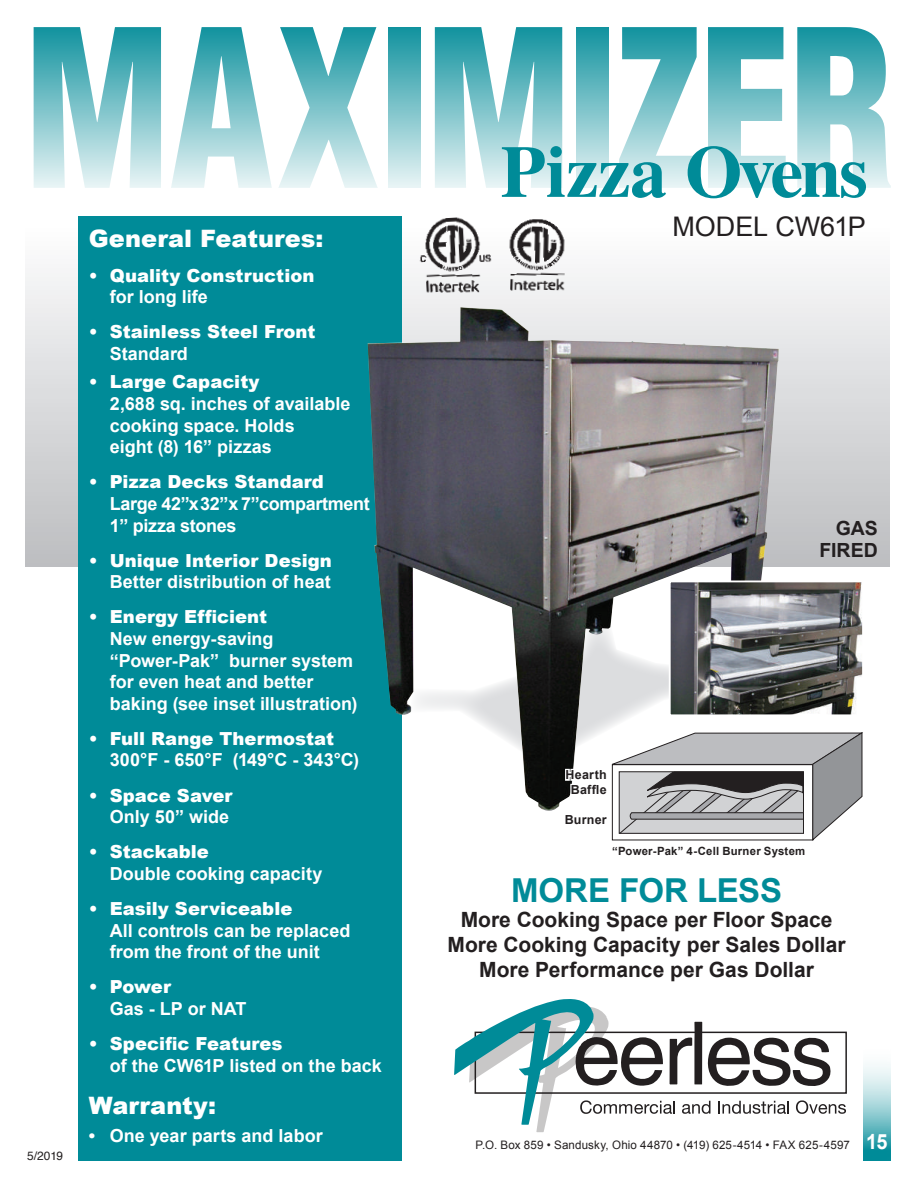
<style>
.page{position:relative;width:918px;height:1188px;background:#fff}
.page>*{position:absolute;margin:0;border:0;box-sizing:border-box;transform-origin:0 0}
.t1{font:900 condensed 214.35px "Helvetica";letter-spacing:-.01em;color:#008b98;scale:.87 1}
.t2{font:700 73.5px "Times";letter-spacing:-.02em;color:#008b98}
.t3{font:700 33px "Arial";color:#008b98}
.t4{font:27px "Arial";letter-spacing:-.005em;color:#231f20}
.t5{font:900 24px "Arial";color:#fff}
.t6{font:700 21px/25.2px "Arial";color:#231f20;text-align:center}
.t7{font:700 21px "Arial";color:#fff;scale:.95 1}
.t8{font:700 19.5px/22.5px "Arial";color:#231f20;text-align:center}
.t9{font:700 18px/21.6px "Arial";color:#fff}
.t10{font:900 18px "Arial";letter-spacing:.005em;color:#fff}
.t11{font:700 18px/21.6px "Arial";letter-spacing:-.02em;color:#fff}
.t12{font:700 12.45px/15px "Arial";letter-spacing:.02em;color:#231f20;text-align:center}
.t13{font:12px "Helvetica";color:#231f20}
.t14{font:11.7px "Arial";letter-spacing:.01em;color:#231f20}
.t15{font:700 11.4px "Arial";letter-spacing:.015em;color:#231f20}
</style>
<div class="page">
<svg style="left:454px;top:999px;width:392px;height:133px"></svg>
<div style="left:25px;top:189px;width:864px;height:378px;background:linear-gradient(to bottom,#fff,#bcbdc0)"></div>
<div style="left:78px;top:216px;width:324px;height:945px;background:#008b98"></div>
<img style="left:420px;top:216px;width:73px;height:78px">
<img style="left:505px;top:219px;width:65px;height:75px">
<img style="left:368px;top:307px;width:411px;height:504px">
<img style="left:672px;top:584px;width:189px;height:129px">
<div style="left:669px;top:581px;width:195px;height:135px;border:2px solid #fff"></div>
<svg style="left:863px;top:1064px;width:28px;height:97px;background:#86c7cd"></svg>
<svg style="left:563px;top:731px;width:300px;height:110px"></svg>
<h1 class="t1" style="left:24px;top:-24px;width:1000px">MAXIMIZER</h1>
<h2 class="t2" style="left:501px;top:102px;width:369px">Pizza Ovens</h2>
<p class="t13" style="left:27px;top:1146px;width:38px">5/2019</p>
<h3 class="t5" style="left:89px;top:221px;width:236px">General Features:</h3>
<p class="t10" style="left:89px;top:262px;width:227px">• Quality Construction</p>
<p class="t9" style="left:110px;top:287px;width:100px">for long life</p>
<p class="t10" style="left:89px;top:319px;width:228px">• Stainless Steel Front</p>
<p class="t9" style="left:110px;top:344px;width:80px">Standard</p>
<p class="t10" style="left:89px;top:369px;width:172px">• Large Capacity</p>
<p class="t9" style="left:110px;top:394px;width:242px">2,688 sq. inches of available cooking space. Holds<br>eight (8) 16” pizzas</p>
<p class="t10" style="left:89px;top:469px;width:237px">• Pizza Decks Standard</p>
<p class="t11" style="left:110px;top:493px;width:261px">Large 42” x 32” x 7”compartment<br>1” pizza stones</p>
<p class="t10" style="left:89px;top:547px;width:245px">• Unique Interior Design</p>
<p class="t9" style="left:110px;top:572px;width:222px">Better distribution of heat</p>
<p class="t10" style="left:89px;top:604px;width:180px">• Energy Efficient</p>
<p class="t9" style="left:110px;top:628px;width:249px">New energy-saving “Power-Pak” burner system for even heat and better baking (see inset illustration)</p>
<p class="t10" style="left:89px;top:725px;width:247px">• Full Range Thermostat</p>
<p class="t9" style="left:110px;top:750px;width:251px">300°F - 650°F (149°C - 343°C)</p>
<p class="t10" style="left:89px;top:782px;width:145px">• Space Saver</p>
<p class="t9" style="left:110px;top:807px;width:121px">Only 50” wide</p>
<p class="t10" style="left:89px;top:839px;width:122px">• Stackable</p>
<p class="t9" style="left:110px;top:863px;width:214px">Double cooking capacity</p>
<p class="t10" style="left:89px;top:895px;width:205px">• Easily Serviceable</p>
<p class="t9" style="left:110px;top:920px;width:242px">All controls can be replaced from the front of the unit</p>
<p class="t10" style="left:89px;top:974px;width:84px">• Power</p>
<p class="t9" style="left:110px;top:998px;width:138px">Gas - LP or NAT</p>
<p class="t10" style="left:89px;top:1030px;width:195px">• Specific Features</p>
<p class="t9" style="left:110px;top:1055px;width:274px">of the CW61P listed on the back</p>
<h3 class="t5" style="left:89px;top:1088px;width:129px">Warranty:</h3>
<p class="t9" style="left:89px;top:1126px;width:235px">• One year parts and labor</p>
<h3 class="t4" style="left:672px;top:208px;width:195px">Model CW61P</h3>
<p class="t8" style="left:819px;top:518px;width:57px">Gas<br>Fired</p>
<p class="t12" style="left:566px;top:768px;width:43px">Hearth<br>Baffle</p>
<p class="t12" style="left:565px;top:813px;width:44px">Burner</p>
<p class="t15" style="left:612px;top:844px;width:195px">“Power-Pak” 4-Cell Burner System</p>
<h3 class="t3" style="left:511px;top:868px;width:249px">More for Less</h3>
<p class="t6" style="left:448px;top:907px;width:400px">More Cooking Space per Floor Space<br>More Cooking Capacity per Sales Dollar<br>More Performance per Gas Dollar</p>
<p class="t14" style="left:476px;top:1137px;width:376px">P.O. Box 859 • Sandusky, Ohio 44870 • (419) 625-4514 • FAX 625-4597</p>
<p class="t7" style="left:866px;top:1128px;width:24px">15</p>
</div>
